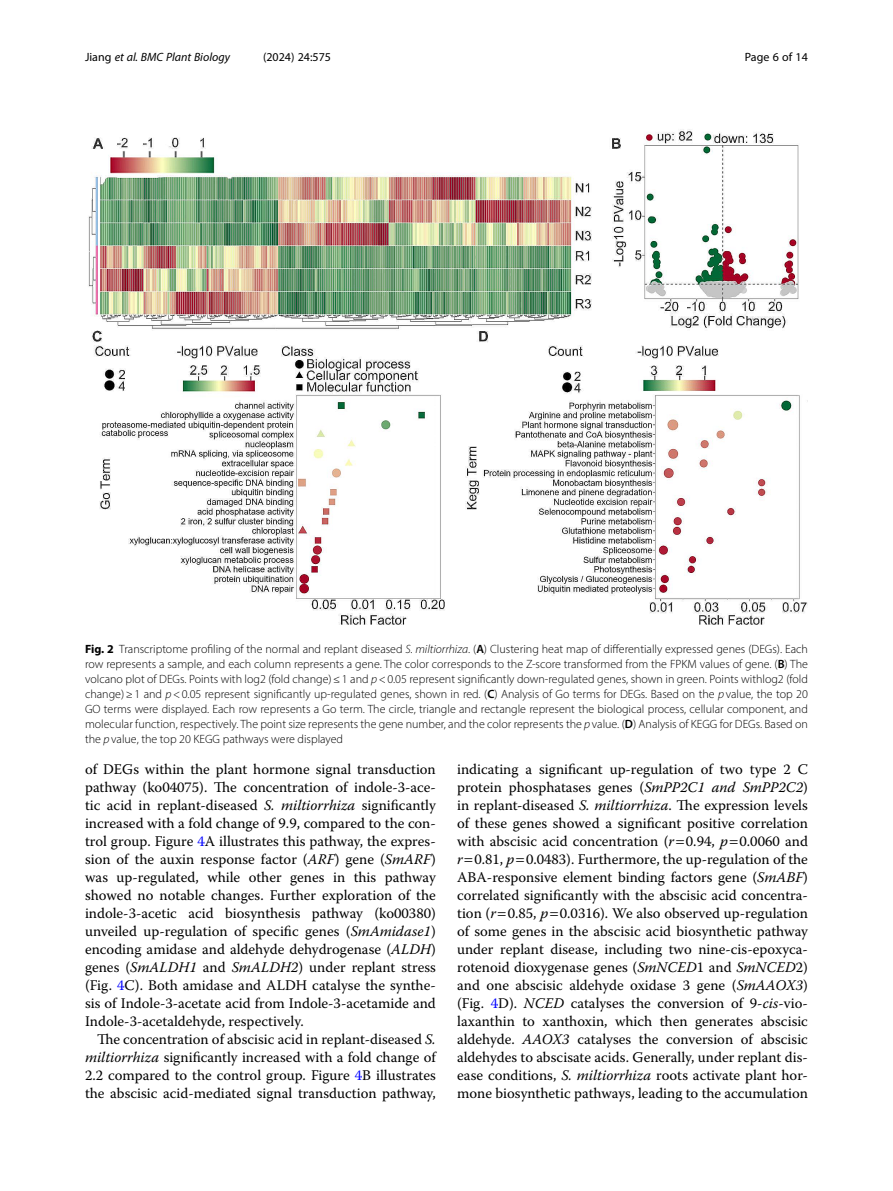
<style>
.page{position:relative;width:893px;height:1191px;background:#fff}
.page>*{position:absolute;margin:0;border:0;box-sizing:border-box;transform-origin:0 0}
.Body_Text_Indent{font:14.7px/18px "Warnock Pro";color:#000;text-align:justify}
.Body_Text{font:14.7px/18px "Warnock Pro";color:#000;text-align:justify}
.Figure_Caption{font:300 12px/15px "Myriad Pro";color:#000;text-align:justify}
.t1{font:italic 12px "Myriad Pro";color:#000}
.t2{font:12px "Myriad Pro";color:#000}
.s1{font-style:normal}
.s2{font-weight:700}
.s3{font-style:italic}
.s4{font-weight:600}
.s5{color:#00f}
</style>
<div class="page">
<img style="left:88px;top:129px;width:720px;height:496px">
<p class="t1" style="left:85px;top:50px;width:146px"><span class="s1">Jiang</span> et al. BMC Plant Biology</p>
<p class="t2" style="left:263px;top:50px;width:70px">(2024) 24:575</p>
<p class="t2" style="left:745px;top:50px;width:65px">Page 6 of 14</p>
<p class="Figure_Caption" style="left:85px;top:641px;width:724px"><span class="s2">Fig. 2</span> Transcriptome profiling of the normal and replant diseased <span class="s3">S. miltiorrhiza</span>. (<span class="s4">A</span>) Clustering heat map of differentially expressed genes (DEGs). Each row represents a sample, and each column represents a gene. The color corresponds to the Z-score transformed from the FPKM values of gene. (<span class="s4">B</span>) The volcano plot of DEGs. Points with log2 (fold change)≤1 and <span class="s3">p</span>&lt;0.05 represent significantly down-regulated genes, shown in green. Points withlog2 (fold change)≥1 and <span class="s3">p</span>&lt;0.05 represent significantly up-regulated genes, shown in red. (<span class="s4">C</span>) Analysis of Go terms for DEGs. Based on the <span class="s3">p</span>value, the top 20<br>GO terms were displayed. Each row represents a Go term. The circle, triangle and rectangle represent the biological process, cellular component, and molecular function, respectively. The point size represents the gene number, and the color represents the <span class="s3">p</span>value. (<span class="s4">D</span>) Analysis of KEGG for DEGs. Based on the <span class="s3">p</span>value, the top 20 KEGG pathways were displayed</p>
<p class="Body_Text" style="left:85px;top:760px;width:352px">of DEGs within the plant hormone signal transduction pathway (ko04075). The concentration of indole-3-ace&shy;tic acid in replant-diseased <span class="s3">S. miltiorrhiza</span> significantly increased with a fold change of 9.9, compared to the con&shy;trol group. Figure <span class="s5">4</span>A illustrates this pathway, the expres&shy;sion of the auxin response factor (<span class="s3">ARF</span>) gene (<span class="s3">SmARF</span>) was up-regulated, while other genes in this pathway showed no notable changes. Further exploration of the indole-3-acetic acid biosynthesis pathway (ko00380) unveiled up-regulation of specific genes (<span class="s3">SmAmidase1</span>) encoding amidase and aldehyde dehydrogenase (<span class="s3">ALDH</span>) genes (<span class="s3">SmALDH1</span> and <span class="s3">SmALDH2</span>) under replant stress (Fig. <span class="s5">4</span>C). Both amidase and ALDH catalyse the synthe&shy;sis of Indole-3-acetate acid from Indole-3-acetamide and Indole-3-acetaldehyde, respectively.</p>
<p class="Body_Text_Indent" style="left:85px;top:1030px;width:352px;text-indent:12px">The concentration of abscisic acid in replant-diseased <span class="s3">S. miltiorrhiza</span> significantly increased with a fold change of 2.2 compared to the control group. Figure <span class="s5">4</span>B illustrates the abscisic acid-mediated signal transduction pathway,</p>
<p class="Body_Text_Indent" style="left:457px;top:760px;width:352px">indicating a significant up-regulation of two type 2 C protein phosphatases genes (<span class="s3">SmPP2C1 and SmPP2C2</span>) in replant-diseased <span class="s3">S. miltiorrhiza</span>. The expression levels of these genes showed a significant positive correlation with abscisic acid concentration (<span class="s3">r</span> 0.94, <span class="s3">p</span> 0.0060 and <span class="s3">r</span> 0.81, <span class="s3">p</span> 0.0483). Furthermore, the up-regulation of the ABA-responsive element binding factors gene (<span class="s3">SmABF</span>) correlated significantly with the abscisic acid concentra&shy;tion (<span class="s3">r</span> 0.85, <span class="s3">p</span> 0.0316). We also observed up-regulation of some genes in the abscisic acid biosynthetic pathway under replant disease, including two nine-cis-epoxyca&shy;rotenoid dioxygenase genes (<span class="s3">SmNCED</span>1 and <span class="s3">SmNCED</span>2) and one abscisic aldehyde oxidase 3 gene (<span class="s3">SmAAOX3</span>) (Fig. <span class="s5">4</span>D). <span class="s3">NCED</span> catalyses the conversion of 9-<span class="s3">cis</span>-vio&shy;laxanthin to xanthoxin, which then generates abscisic aldehyde. <span class="s3">AAOX3</span> catalyses the conversion of abscisic aldehydes to abscisate acids. Generally, under replant dis&shy;ease conditions, <span class="s3">S. miltiorrhiza</span> roots activate plant hor&shy;mone biosynthetic pathways, leading to the accumulation</p>
</div>
